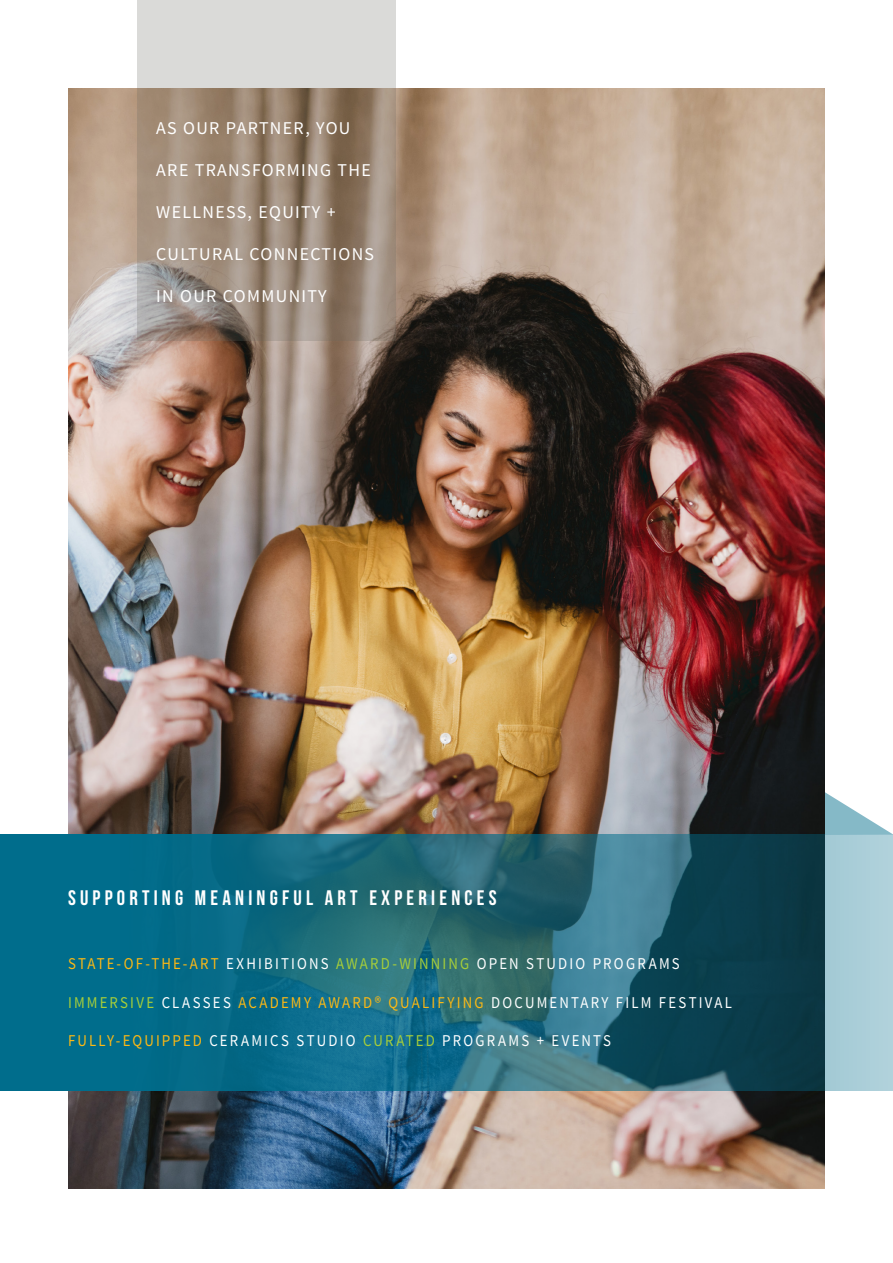
<style>
.page{position:relative;width:893px;height:1263px;background:#fff}
.page>*{position:absolute;margin:0;border:0;box-sizing:border-box;transform-origin:0 0}
._14_Content_gray_Bebas_Neue{font:21px "Bebas Neue";letter-spacing:.2em;color:#fff}
.t1{font:18px "Source Sans Pro";letter-spacing:.075em;color:#fff}
._6_Content_gray_Source_Sans_Pro{font:16.5px "Source Sans Pro";letter-spacing:.145em;color:#fff;scale:.9 1}
.s1{color:#fcb814}
.s2{color:#a6ce39}
</style>
<div class="page">
<svg style="left:825px;top:792px;width:67px;height:42px"></svg>
<img style="left:68px;top:88px;width:757px;height:1100px">
<svg style="left:137px;top:0;width:258px;height:340px;background:#aa9c90"></svg>
<svg style="left:0;top:834px;width:893px;height:256px;background:#1f6a7e"></svg>
<p class="t1" style="left:156px;top:116px;width:196px">AS OUR PARTNER, YOU</p>
<p class="t1" style="left:156px;top:158px;width:216px">ARE TRANSFORMING THE</p>
<p class="t1" style="left:156px;top:200px;width:181px">WELLNESS, EQUITY +</p>
<p class="t1" style="left:156px;top:242px;width:219px">CULTURAL CONNECTIONS</p>
<p class="t1" style="left:156px;top:284px;width:172px">IN OUR COMMUNITY</p>
<p class="_14_Content_gray_Bebas_Neue" style="left:68px;top:886px;width:430px">SUPPORTING MEANINGFUL ART EXPERIENCES</p>
<p class="_6_Content_gray_Source_Sans_Pro" style="left:68px;top:953px;width:681px"><span class="s1">STATE-OF-THE-ART</span> EXHIBITIONS <span class="s2">AWARD-WINNING</span> OPEN STUDIO PROGRAMS</p>
<p class="_6_Content_gray_Source_Sans_Pro" style="left:68px;top:992px;width:739px"><span class="s2">IMMERSIVE</span> CLASSES <span class="s1">ACADEMY AWARD® QUALIFYING</span> DOCUMENTARY FILM FESTIVAL</p>
<p class="_6_Content_gray_Source_Sans_Pro" style="left:68px;top:1030px;width:605px"><span class="s1">FULLY-EQUIPPED</span> CERAMICS STUDIO <span class="s2">CURATED</span> PROGRAMS + EVENTS</p>
</div>
